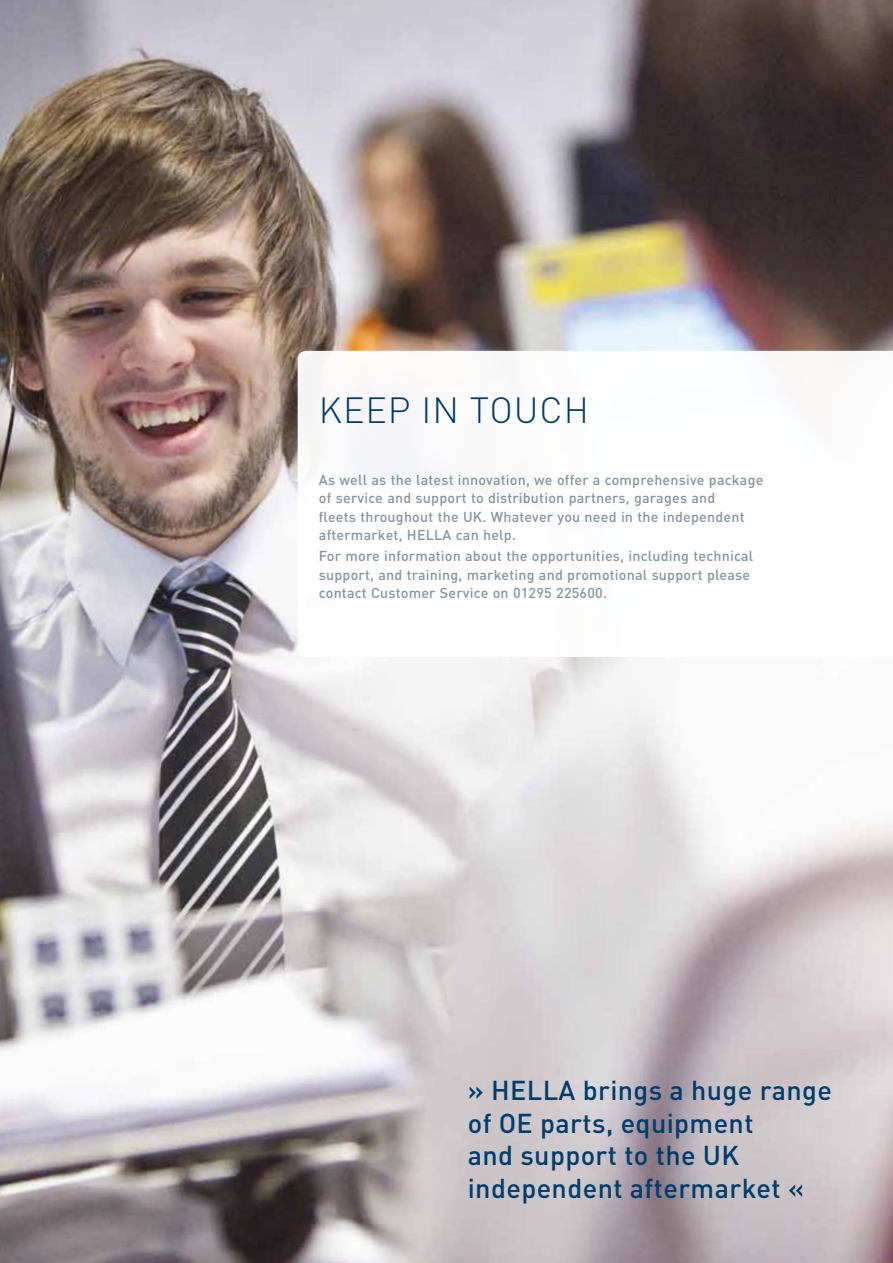
<style>
.page{position:relative;width:893px;height:1263px;background:#fff}
.page>*{position:absolute;margin:0;border:0;box-sizing:border-box;transform-origin:0 0}
.t1{font:300 36px "DIN";color:#003c6c}
.t2{font:500 27px/32.4px "DIN";letter-spacing:.015em;color:#003c6c}
.t3{font:500 14.25px/18.5px "DIN";letter-spacing:.015em;color:#8495a2}
</style>
<div class="page">
<img style="left:0;top:0;width:893px;height:1263px">
<svg style="left:298px;top:351px;width:595px;height:306px"></svg>
<h1 class="t1" style="left:319px;top:388px;width:22px">KEE</h1>
<h1 class="t1" style="left:388px;top:388px;width:105px">P IN TOU</h1>
<h1 class="t1" style="left:540px;top:388px;width:43px">CH</h1>
<p class="t3" style="left:319px;top:470px;width:446px">As well as the latest innovation, we offer a comprehensive package of service and support to distribution partners, garages and<br>fleets throughout the U K. Whatever you need in the independent aftermarket, HELLA can help.</p>
<p class="t3" style="left:319px;top:546px;width:436px">For more information about the opportunities, including technical support, and training, marketing and promotional support please contact Customer Service on 01295 225600.</p>
<h2 class="t2" style="left:468px;top:1073px;width:366px">» HELLA brings a huge range of OE parts, equipment<br>and support to the U K independent aftermarket «</h2>
</div>
